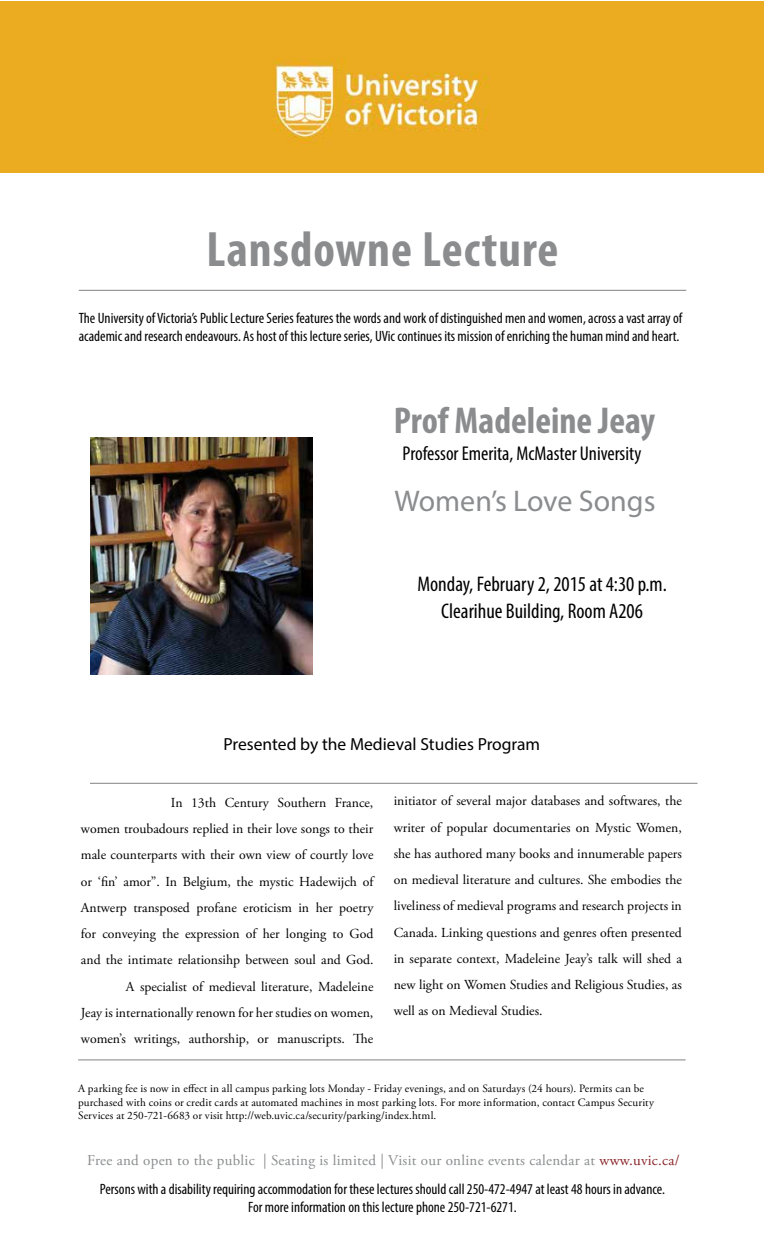
<style>
.page{position:relative;width:765px;height:1260px;background:#fff}
.page>*{position:absolute;margin:0;border:0;box-sizing:border-box;transform-origin:0 0}
.t1{font:700 condensed 50px "Myriad Pro";letter-spacing:.02em;color:#8a8c8e}
.t2{font:700 condensed 37.5px "Myriad Pro";color:#8a8c8e}
.t3{font:30px "Myriad Pro";color:#8a8c8e}
.t4{font:condensed 21.25px/27.5px "Myriad Pro";color:#000;text-align:center}
.t5{font:condensed 20px "Myriad Pro";color:#000}
.t6{font:17.5px "Myriad Pro";color:#000}
.t7{font:condensed 15px/18px "Myriad Pro";color:#000;text-align:center}
.t8{font:15px "Adobe Garamond Pro";letter-spacing:.02em;color:#8a8c8e}
.t9{font:13.75px/26.2px "Adobe Garamond Pro";color:#000;text-align:right}
.t10{font:11.25px/13.5px "Adobe Garamond Pro";letter-spacing:.015em;color:#000}
.s1{color:#8a2529}
</style>
<div class="page">
<hr style="left:90px;top:783px;width:608px;height:1px;background:#808285">
<hr style="left:79px;top:290px;width:607px;height:1px;background:#808285">
<hr style="left:78px;top:1060px;width:608px;height:1px;background:#808285">
<img style="left:0;top:1px;width:764px;height:171px">
<img style="left:90px;top:437px;width:222px;height:237px">
<h1 class="t1" style="left:207px;top:218px;width:353px">Lansdowne Lecture</h1>
<p class="t7" style="left:79px;top:308px;width:605px;text-align:left">The University of Victoria’s Public Lecture Series features the words and work of distinguished men and women, across a vast array of academic and research endeavours. As host of this lecture series, UVic continues its mission of enriching the human mind and heart.</p>
<h2 class="t2" style="left:394px;top:397px;width:263px">Prof Madeleine Jeay</h2>
<h3 class="t5" style="left:402px;top:441px;width:240px">Professor Emerita, McMaster University</h3>
<h3 class="t3" style="left:394px;top:483px;width:263px">Women’s Love Songs</h3>
<h3 class="t4" style="left:417px;top:570px;width:251px">Monday, February 2, 2015 at 4:30 p.m.<br>Clearihue Building, Room A206</h3>
<p class="t6" style="left:224px;top:734px;width:318px">Presented by the Medieval Studies Program</p>
<p class="t9" style="left:81px;top:790px;width:294px">In 13th Century Southern France,<br>women troubadours replied in their love songs to their male counterparts with their own view of courtly love or ‘fin’ amor”. In Belgium, the mystic Hadewijch of Antwerp transposed profane eroticism in her poetry for conveying the expression of her longing to God and the intimate relationsihp between soul and God.<br>A specialist of medieval literature, Madeleine<br>Jeay is internationally renown for her studies on women, women’s writings, authorship, or manuscripts. The</p>
<p class="t9" style="left:394px;top:788px;width:290px;text-align:justify">initiator of several major databases and softwares, the writer of popular documentaries on Mystic Women, she has authored many books and innumerable papers on medieval literature and cultures. She embodies the liveliness of medieval programs and research projects in Canada. Linking questions and genres often presented in separate context, Madeleine Jeay’s talk will shed a new light on Women Studies and Religious Studies, as well as on Medieval Studies.</p>
<p class="t10" style="left:78px;top:1082px;width:578px">A parking fee is now in effect in all campus parking lots Monday - Friday evenings, and on Saturdays (24 hours). Permits can be purchased with coins or credit cards at automated machines in most parking lots. For more information, contact Campus Security<br>Services at 250-721-6683 or visit http://web.uvic.ca/security/parking/index.html.</p>
<p class="t8" style="left:87px;top:1151px;width:594px">Free and open to the public | Seating is limited | Visit our online events calendar at <span class="s1">www.uvic.ca/</span></p>
<p class="t7" style="left:100px;top:1180px;width:567px">Persons with a disability requiring accommodation for these lectures should call 250-472-4947 at least 48 hours in advance.<br>For more information on this lecture phone 250-721-6271.</p>
</div>
